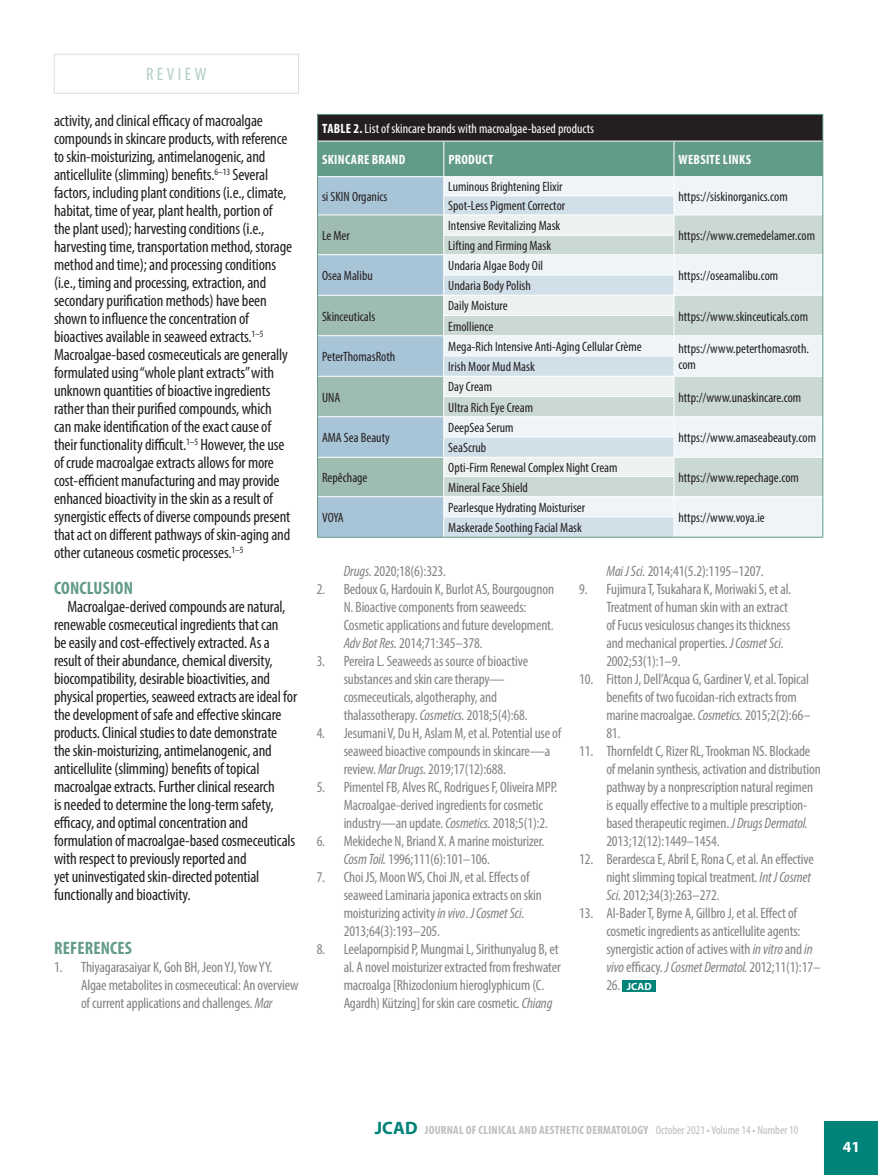
<style>
.page{position:relative;width:878px;height:1175px;background:#fff}
.page>*{position:absolute;margin:0;border:0;box-sizing:border-box;transform-origin:0 0}
.t1{font:700 condensed 18px "Myriad Pro";letter-spacing:.01em;color:#639b89}
.t2{font:condensed 18px "Myriad Pro";letter-spacing:.19em;color:#639b89}
.t3{font:condensed 16.5px/18px "Myriad Pro";letter-spacing:-.01em;color:#231f20}
.t4{font:700 15.45px "Myriad Pro";color:#fff}
.t5{font:condensed 15px/18px "Myriad Pro";letter-spacing:-.01em;color:#808285}
.t6{font:condensed 13.5px "Myriad Pro";color:#231f20}
.t7{font:condensed 13.5px "Myriad Pro";color:#fff}
.t8{font:700 condensed 13.5px "Myriad Pro";letter-spacing:.02em;color:#fff}
.t9{font:700 condensed 12px "Myriad Pro";letter-spacing:.02em;color:#bcbdc0}
.t10{font:700 10.5px "Myriad Pro";color:#fff}
.s1{font-style:italic}
.s2{font-weight:700}
.s3{font-stretch:normal;font-size:18px;color:#008379}
.s4{font-weight:400}
</style>
<div class="page">
<div style="left:824px;top:1121px;width:54px;height:53px;background:#008379"></div>
<div style="left:54px;top:54px;width:244px;height:39px;border:1px solid #adc4bc"></div>
<div style="left:622px;top:980px;width:34px;height:12px;background:#008379"></div>
<hr style="left:317px;top:114px;width:127px;height:1px;background:#639b89">
<hr style="left:444px;top:114px;width:230px;height:1px;background:#639b89">
<hr style="left:674px;top:114px;width:149px;height:1px;background:#639b89">
<hr style="left:317px;top:537px;width:127px;height:1px;background:#639b89">
<svg style="left:317px;top:115px;width:506px;height:422px;background:#bdcdcd"></svg>
<hr style="left:674px;top:537px;width:149px;height:1px;background:#639b89">
<hr style="left:444px;top:537px;width:230px;height:1px;background:#639b89">
<p class="t2" style="left:146px;top:64px;width:62px">REVIEW</p>
<p class="t3" style="left:54px;top:111px;width:240px">activity, and clinical efficacy of macroalgae compounds in skincare products, with reference to skin-moisturizing, antimelanogenic, and anticellulite (slimming) benefits.<sup>6–13</sup> Several factors, including plant conditions (i.e., climate, habitat, time of year, plant health, portion of the plant used); harvesting conditions (i.e., harvesting time, transportation method, storage method and time); and processing conditions (i.e., timing and processing, extraction, and secondary purification methods) have been shown to influence the concentration of bioactives available in seaweed extracts.<sup>1–5<br></sup>Macroalgae-based cosmeceuticals are generally formulated using “whole plant extracts” with unknown quantities of bioactive ingredients rather than their purified compounds, which can make identification of the exact cause of their functionality difficult.<sup>1–5</sup> However, the use of crude macroalgae extracts allows for more cost-efficient manufacturing and may provide enhanced bioactivity in the skin as a result of synergistic effects of diverse compounds present that act on different pathways of skin-aging and other cutaneous cosmetic processes.<sup>1–5</sup></p>
<p class="t1" style="left:54px;top:577px;width:80px">CONCLUSION</p>
<p class="t3" style="left:54px;top:597px;width:244px;text-indent:13px">Macroalgae-derived compounds are natural, renewable cosmeceutical ingredients that can<br>be easily and cost-effectively extracted. As a result of their abundance, chemical diversity, biocompatibility, desirable bioactivities, and physical properties, seaweed extracts are ideal for the development of safe and effective skincare products. Clinical studies to date demonstrate the skin-moisturizing, antimelanogenic, and anticellulite (slimming) benefits of topical macroalgae extracts. Further clinical research<br>is needed to determine the long-term safety, efficacy, and optimal concentration and formulation of macroalgae-based cosmeceuticals with respect to previously reported and<br>yet uninvestigated skin-directed potential functionally and bioactivity.</p>
<p class="t1" style="left:54px;top:937px;width:79px">REFERENCES</p>
<p class="t5" style="left:81px;top:958px;width:219px;text-indent:-27px">1. Thiyagarasaiyar K, Goh BH, Jeon YJ, Yow YY.<br>Algae metabolites in cosmeceutical: An overview of current applications and challenges. <span class="s1">Mar</span></p>
<p class="t7" style="left:322px;top:120px;width:273px"><span class="s2">TABLE 2.</span> List of skincare brands with macroalgae-based products</p>
<p class="t8" style="left:322px;top:151px;width:85px">SKINCARE BRAND</p>
<p class="t8" style="left:448px;top:151px;width:46px">PRODUCT</p>
<p class="t8" style="left:678px;top:151px;width:74px">WEBSITE LINKS</p>
<p class="t6" style="left:322px;top:188px;width:67px">si SKIN Organics</p>
<p class="t6" style="left:448px;top:179px;width:116px">Luminous Brightening Elixir</p>
<p class="t6" style="left:678px;top:188px;width:111px">https://siskinorganics.com</p>
<p class="t6" style="left:448px;top:198px;width:118px">Spot-Less Pigment Corrector</p>
<p class="t6" style="left:322px;top:227px;width:29px">Le Mer</p>
<p class="t6" style="left:448px;top:217px;width:114px">Intensive Revitalizing Mask</p>
<p class="t6" style="left:448px;top:237px;width:104px">Lifting and Firming Mask</p>
<p class="t6" style="left:678px;top:227px;width:138px">https://www.cremedelamer.com</p>
<p class="t6" style="left:322px;top:267px;width:52px">Osea Malibu</p>
<p class="t6" style="left:448px;top:257px;width:96px">Undaria Algae Body Oil</p>
<p class="t6" style="left:448px;top:277px;width:84px">Undaria Body Polish</p>
<p class="t6" style="left:678px;top:267px;width:101px">https://oseamalibu.com</p>
<p class="t6" style="left:322px;top:308px;width:55px">Skinceuticals</p>
<p class="t6" style="left:448px;top:298px;width:61px">Daily Moisture</p>
<p class="t6" style="left:448px;top:318px;width:47px">Emollience</p>
<p class="t6" style="left:678px;top:308px;width:131px">https://www.skinceuticals.com</p>
<p class="t6" style="left:322px;top:348px;width:75px">PeterThomasRoth</p>
<p class="t6" style="left:448px;top:338px;width:195px">Mega-Rich Intensive Anti-Aging Cellular Crème</p>
<p class="t6" style="left:678px;top:340px;width:132px">https://www.peterthomasroth.</p>
<p class="t6" style="left:448px;top:358px;width:88px">Irish Moor Mud Mask</p>
<p class="t6" style="left:678px;top:356px;width:19px">com</p>
<p class="t6" style="left:322px;top:389px;width:20px">UNA</p>
<p class="t6" style="left:448px;top:379px;width:45px">Day Cream</p>
<p class="t6" style="left:448px;top:399px;width:86px">Ultra Rich Eye Cream</p>
<p class="t6" style="left:678px;top:389px;width:124px">http://www.unaskincare.com</p>
<p class="t6" style="left:322px;top:429px;width:69px">AMA Sea Beauty</p>
<p class="t6" style="left:448px;top:419px;width:67px">DeepSea Serum</p>
<p class="t6" style="left:448px;top:439px;width:39px">SeaScrub</p>
<p class="t6" style="left:678px;top:429px;width:139px">https://www.amaseabeauty.com</p>
<p class="t6" style="left:322px;top:469px;width:47px">Repêchage</p>
<p class="t6" style="left:448px;top:459px;width:171px">Opti-Firm Renewal Complex Night Cream</p>
<p class="t6" style="left:448px;top:479px;width:81px">Mineral Face Shield</p>
<p class="t6" style="left:678px;top:469px;width:122px">https://www.repechage.com</p>
<p class="t6" style="left:322px;top:509px;width:23px">VOYA</p>
<p class="t6" style="left:448px;top:499px;width:138px">Pearlesque Hydrating Moisturiser</p>
<p class="t6" style="left:448px;top:519px;width:135px">Maskerade Soothing Facial Mask</p>
<p class="t6" style="left:678px;top:509px;width:88px">https://www.voya.ie</p>
<p class="t5" style="left:344px;top:562px;width:104px"><span class="s1">Drugs.</span> 2020;18(6):323.</p>
<p class="t5" style="left:344px;top:580px;width:212px;text-indent:-27px">2. Bedoux G, Hardouin K, Burlot AS, Bourgougnon N. Bioactive components from seaweeds:<br>Cosmetic applications and future development.<br><span class="s1">Adv Bot Res.</span> 2014;71:345–378.</p>
<p class="t5" style="left:344px;top:652px;width:186px;text-indent:-27px">3. Pereira L. Seaweeds as source of bioactive substances and skin care therapy— cosmeceuticals, algotheraphy, and thalassotherapy. <span class="s1">Cosmetics.</span> 2018;5(4):68.</p>
<p class="t5" style="left:344px;top:724px;width:219px;text-indent:-27px">4. Jesumani V, Du H, Aslam M, et al. Potential use of seaweed bioactive compounds in skincare—a review. <span class="s1">Mar Drugs.</span> 2019;17(12):688.</p>
<p class="t5" style="left:344px;top:778px;width:215px;text-indent:-27px">5. Pimentel FB, Alves RC, Rodrigues F, Oliveira MPP.<br>Macroalgae-derived ingredients for cosmetic industry—an update. <span class="s1">Cosmetics.</span> 2018;5(1):2.</p>
<p class="t5" style="left:344px;top:832px;width:202px;text-indent:-27px">6. Mekideche N, Briand X. A marine moisturizer.<br><span class="s1">Cosm Toil.</span> 1996;111(6):101–106.</p>
<p class="t5" style="left:344px;top:868px;width:200px;text-indent:-27px">7. Choi JS, Moon WS, Choi JN, et al. Effects of seaweed Laminaria japonica extracts on skin moisturizing activity <span class="s1">in vivo</span>. <span class="s1">J Cosmet Sci.<br></span>2013;64(3):193–205.</p>
<p class="t5" style="left:344px;top:940px;width:218px;text-indent:-27px">8. Leelapornpisid P, Mungmai L, Sirithunyalug B, et al. A novel moisturizer extracted from freshwater macroalga [Rhizoclonium hieroglyphicum (C.<br>Agardh) Kützing] for skin care cosmetic. <span class="s1">Chiang</span></p>
<p class="t5" style="left:606px;top:562px;width:159px"><span class="s1">Mai J Sci.</span> 2014;41(5.2):1195–1207.</p>
<p class="t5" style="left:606px;top:580px;width:186px;text-indent:-27px">9. Fujimura T, Tsukahara K, Moriwaki S, et al.<br>Treatment of human skin with an extract of Fucus vesiculosus changes its thickness and mechanical properties. <span class="s1">J Cosmet Sci.<br></span>2002;53(1):1–9.</p>
<p class="t5" style="left:606px;top:670px;width:206px;text-indent:-27px">10. Fitton J, Dell’Acqua G, Gardiner V, et al. Topical benefits of two fucoidan-rich extracts from marine macroalgae. <span class="s1">Cosmetics.</span> 2015;2(2):66– 81.</p>
<p class="t5" style="left:606px;top:742px;width:216px;text-indent:-27px">11. Thornfeldt C, Rizer RL, Trookman NS. Blockade of melanin synthesis, activation and distribution pathway by a nonprescription natural regimen is equally effective to a multiple prescription&shy;based therapeutic regimen. <span class="s1">J Drugs Dermatol.<br></span>2013;12(12):1449–1454.</p>
<p class="t5" style="left:606px;top:850px;width:209px;text-indent:-27px">12. Berardesca E, Abril E, Rona C, et al. An effective night slimming topical treatment. <span class="s1">Int J Cosmet<br>Sci.</span> 2012;34(3):263–272.</p>
<p class="t5" style="left:606px;top:904px;width:216px;text-indent:-27px">13. Al-Bader T, Byrne A, Gillbro J, et al. Effect of cosmetic ingredients as anticellulite agents: synergistic action of actives with <span class="s1">in vitro</span> and <span class="s1">in vivo</span> efficacy. <span class="s1">J Cosmet Dermatol.</span> 2012;11(1):17– 26.</p>
<p class="t10" style="left:627px;top:979px;width:26px">JCAD</p>
<p class="t9" style="left:375px;top:1123px;width:425px"><span class="s3">JCAD</span> JOURNAL OF CLINICAL AND AESTHETIC DERMATOLOGY <span class="s4">October 2021 • Volume 14 • Number 10</span></p>
<p class="t4" style="left:842px;top:1136px;width:19px">41</p>
</div>
